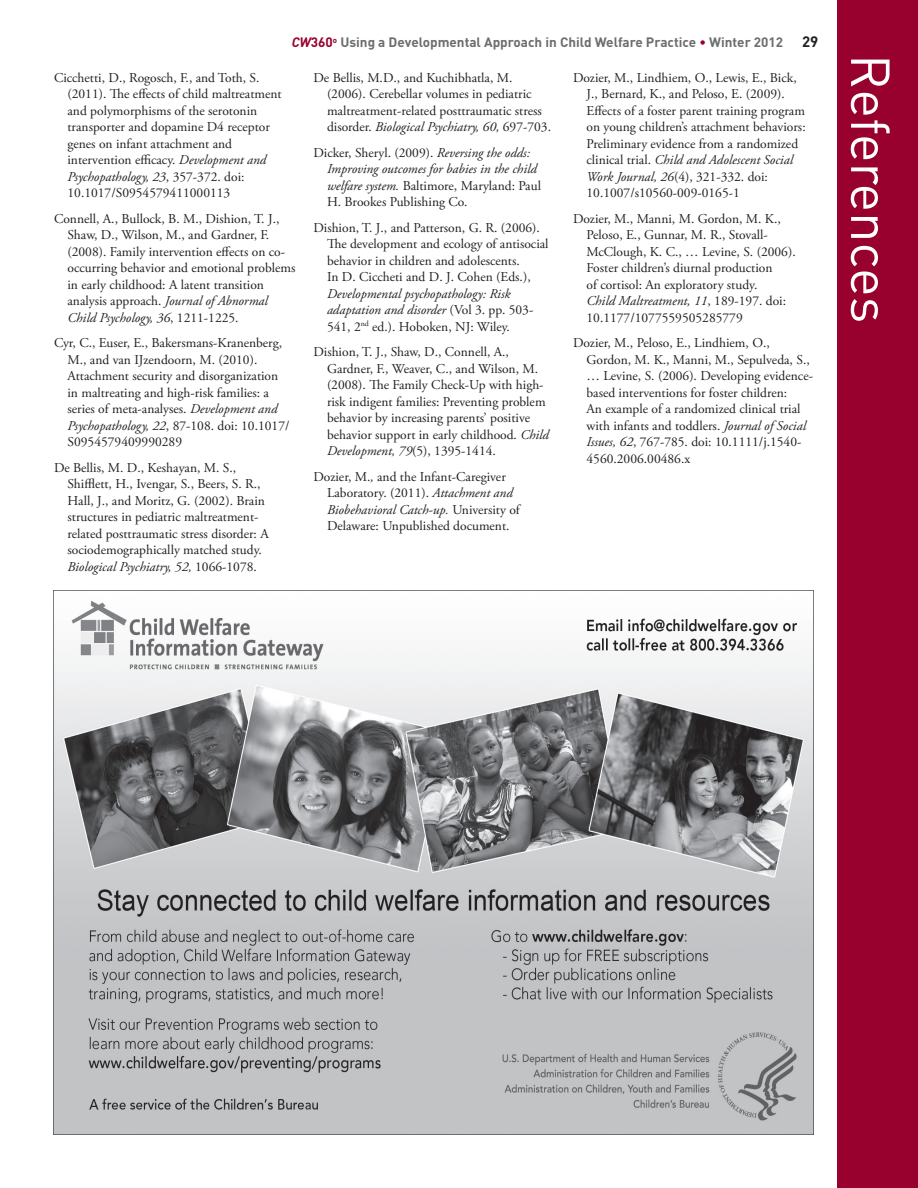
<style>
.page{position:relative;width:918px;height:1188px;background:#fff}
.page>*{position:absolute;margin:0;border:0;box-sizing:border-box;transform-origin:0 0}
.t1{font:54px "DINOT";color:#fff}
.t2{font:700 15px "DINOT";color:#231f20}
.References___citatio{font:13.5px/16.5px "Adobe Garamond Pro";color:#231f20}
.References___citatio-2{font:italic 13.5px/16.5px "Adobe Garamond Pro";color:#231f20}
.t3{font:700 13.5px "DINOT";color:#6c6d70}
.s1{font-style:italic;color:#98012d}
.s2{color:#98012d}
.s3{font-style:italic}
.s4{font-style:normal}
</style>
<div class="page">
<div style="left:837px;top:0;width:81px;height:1188px;background:#98012d"></div>
<img style="left:53px;top:591px;width:761px;height:543px">
<p class="t3" style="left:292px;top:33px;width:493px"><span class="s1">CW</span><span class="s2">360</span><sup>o</sup> Using a Developmental Approach in Child Welfare Practice <span class="s2">•</span> Winter 2012</p>
<p class="t2" style="left:802px;top:32px;width:18px">29</p>
<p class="References___citatio" style="left:68px;top:70px;width:216px;text-indent:-14px">Cicchetti, D., Rogosch, F., and Toth, S. (2011). The effects of child maltreatment and polymorphisms of the serotonin transporter and dopamine D4 receptor genes on infant attachment and intervention efficacy. <span class="s3">Development and Psychopathology, 23</span>, 357-372. doi:<br>10.1017/S0954579411000113</p>
<p class="References___citatio" style="left:68px;top:211px;width:230px;text-indent:-14px">Connell, A., Bullock, B. M., Dishion, T. J., Shaw, D., Wilson, M., and Gardner, F. (2008). Family intervention effects on co&shy;occurring behavior and emotional problems in early childhood: A latent transition analysis approach. <span class="s3">Journal of Abnormal Child Psychology, 36</span>, 1211-1225.</p>
<p class="References___citatio" style="left:68px;top:335px;width:224px;text-indent:-14px">Cyr, C., Euser, E., Bakersmans-Kranenberg, M., and van IJzendoorn, M. (2010).<br>Attachment security and disorganization in maltreating and high-risk families: a series of meta-analyses. <span class="s3">Development and Psychopathology, 22</span>, 87-108. doi: 10.1017/ S0954579409990289</p>
<p class="References___citatio" style="left:68px;top:460px;width:203px;text-indent:-14px">De Bellis, M. D., Keshayan, M. S., Shifflett, H., Ivengar, S., Beers, S. R., Hall, J., and Moritz, G. (2002). Brain structures in pediatric maltreatment&shy;related posttraumatic stress disorder: A sociodemographically matched study.<br><span class="s3">Biological Psychiatry, 52,</span> 1066-1078.</p>
<p class="References___citatio" style="left:327px;top:70px;width:226px;text-indent:-14px">De Bellis, M.D., and Kuchibhatla, M. (2006). Cerebellar volumes in pediatric maltreatment-related posttraumatic stress disorder. <span class="s3">Biological Psychiatry, 60,</span> 697-703.</p>
<p class="References___citatio-2" style="left:327px;top:145px;width:216px;text-indent:-14px"><span class="s4">Dicker, Sheryl. (2009).</span> Reversing the odds:<br>Improving outcomes for babies in the child welfare system. <span class="s4">Baltimore, Maryland: Paul H. Brookes Publishing Co.</span></p>
<p class="References___citatio" style="left:327px;top:220px;width:223px;text-indent:-14px">Dishion, T. J., and Patterson, G. R. (2006).<br>The development and ecology of antisocial behavior in children and adolescents.<br>In D. Ciccheti and D. J. Cohen (Eds.), <span class="s3">Developmental psychopathology: Risk adaptation and disorder</span> (Vol 3. pp. 503- 541, 2<sup>nd</sup> ed.). Hoboken, NJ: Wiley.</p>
<p class="References___citatio" style="left:327px;top:344px;width:224px;text-indent:-14px">Dishion, T. J., Shaw, D., Connell, A., Gardner, F., Weaver, C., and Wilson, M. (2008). The Family Check-Up with high&shy;risk indigent families: Preventing problem behavior by increasing parents’ positive behavior support in early childhood. <span class="s3">Child Development, 79</span>(5), 1395-1414.</p>
<p class="References___citatio" style="left:327px;top:469px;width:194px;text-indent:-14px">Dozier, M.<span class="s3">,</span> and the Infant-Caregiver Laboratory. (2011). <span class="s3">Attachment and Biobehavioral Catch-up.</span> University of Delaware: Unpublished document.</p>
<p class="References___citatio" style="left:586px;top:70px;width:221px;text-indent:-14px">Dozier, M., Lindhiem, O., Lewis, E., Bick, J., Bernard, K., and Peloso, E. (2009).<br>Effects of a foster parent training program on young children’s attachment behaviors:<br>Preliminary evidence from a randomized clinical trial. <span class="s3">Child and Adolescent Social Work Journal, 26</span>(4), 321-332. doi:<br>10.1007/s10560-009-0165-1</p>
<p class="References___citatio" style="left:586px;top:211px;width:211px;text-indent:-14px">Dozier, M., Manni, M. Gordon, M. K., Peloso, E., Gunnar, M. R., Stovall-McClough, K. C., … Levine, S. (2006).<br>Foster children’s diurnal production<br>of cortisol: An exploratory study.<br><span class="s3">Child Maltreatment, 11</span>, 189-197. doi:<br>10.1177/1077559505285779</p>
<p class="References___citatio" style="left:586px;top:335px;width:228px;text-indent:-14px">Dozier, M., Peloso, E., Lindhiem, O., Gordon, M. K., Manni, M., Sepulveda, S., … Levine, S. (2006). Developing evidence&shy;based interventions for foster children:<br>An example of a randomized clinical trial with infants and toddlers. <span class="s3">Journal of Social Issues, 62</span>, 767-785. doi: 10.1111/j.1540- 4560.2006.00486.x</p>
<h1 class="t1" style="left:907px;top:54px;width:271px;rotate:90deg">References</h1>
</div>
